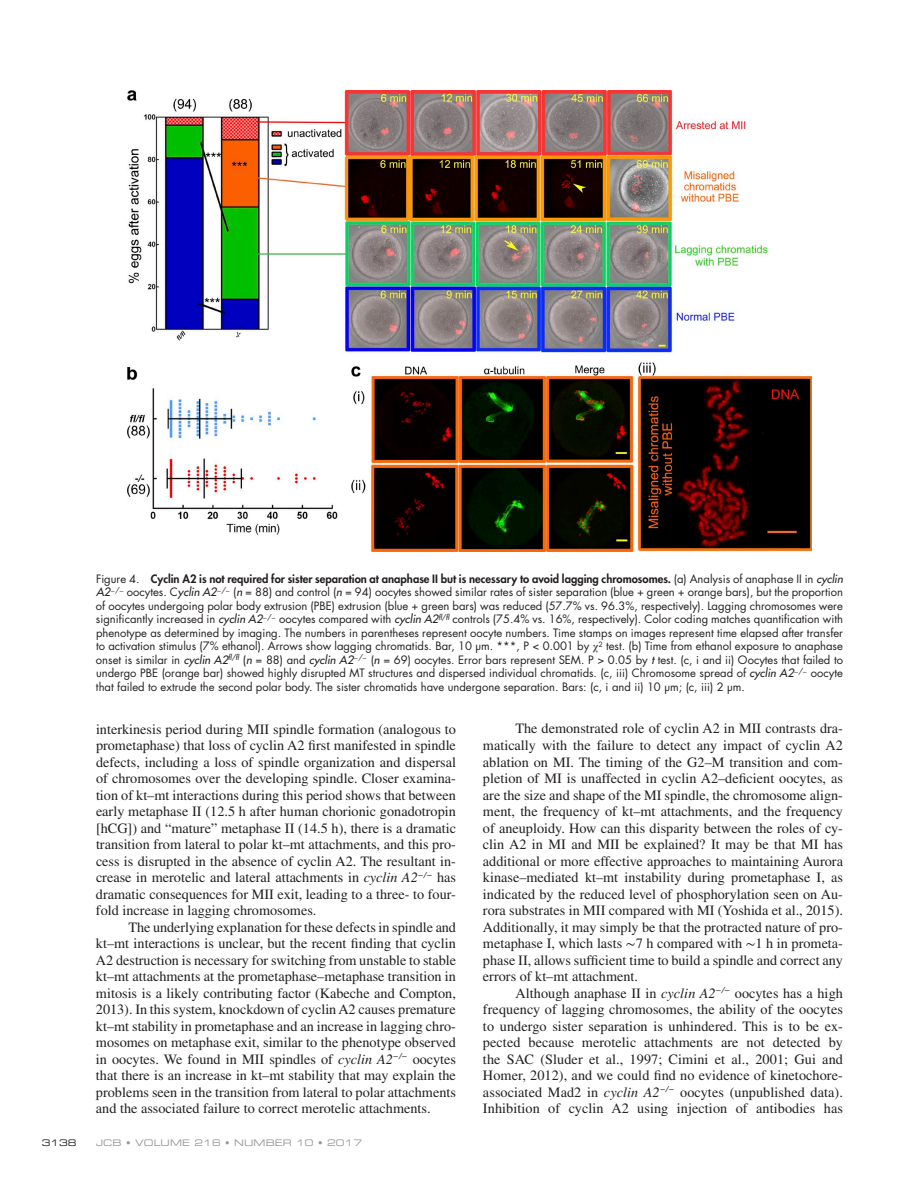
<style>
.page{position:relative;width:918px;height:1188px;background:#fff}
.page>*{position:absolute;margin:0;border:0;box-sizing:border-box;transform-origin:0 0}
.t1{font:14.25px/16.5px "Times LT Std";color:#231f20;text-align:justify}
.t2{font:11.25px/13.5px "Futura Std";color:#231f20;text-align:justify}
.t3{font:9px "Eurostile LT Std Ex 2";letter-spacing:.01em;color:#949698}
.t4{font:9px "Eurostile LT Std Ex 2";color:#231f20}
.s1{font-weight:800}
.s2{font-weight:500;font-style:italic}
.s3{font-family:"STIX General"}
.s4{font-style:italic}
</style>
<div class="page">
<img style="left:128px;top:90px;width:684px;height:461px">
<p class="t2" style="left:96px;top:572px;width:749px">Figure 4. <span class="s1">Cyclin A2 is not required for sister separation at anaphase II but is necessary to avoid lagging chromosomes.</span> (a) Analysis of anaphase II in <span class="s2">cyclin A2</span><sup>−</sup><sup>/</sup><sup>−</sup> oocytes. C<span class="s2">yclin A2</span><sup>−</sup><sup>/</sup><sup>−</sup> (<span class="s2">n</span> = 88) and control (<span class="s2">n</span> = 94) oocytes showed similar rates of sister separation (blue + green + orange bars), but the proportion of oocytes undergoing polar body extrusion (PBE) extrusion (blue + green bars) was reduced (57.7% vs. 96.3%, respectively). Lagging chromosomes were significantly increased in <span class="s2">cyclin A2</span><sup>−</sup><sup>/</sup><sup>−</sup> oocytes compared with <span class="s2">cyclin A2</span><sup>fl/fl</sup> controls (75.4% vs. 16%, respectively). Color coding matches quantification with phenotype as determined by imaging. The numbers in parentheses represent oocyte numbers. Time stamps on images represent time elapsed after transfer to activation stimulus (7% ethanol). Arrows show lagging chromatids. Bar, 10 µm. ***, P &lt; 0.001 by <span class="s3">χ</span><sup>2</sup> test. (b) Time from ethanol exposure to anaphase onset is similar in <span class="s2">cyclin A2</span><sup>fl/fl</sup> (<span class="s2">n</span> = 88) and <span class="s2">cyclin A2</span><sup>−</sup><sup>/</sup><sup>−</sup> (<span class="s2">n</span> = 69) oocytes. Error bars represent SEM. P &gt; 0.05 by <span class="s2">t</span> test. (c, i and ii) Oocytes that failed to undergo PBE (orange bar) showed highly disrupted MT structures and dispersed individual chromatids. (c, iii) Chromosome spread of <span class="s2">cyclin A2</span><sup>−</sup><sup>/</sup><sup>−</sup> oocyte that failed to extrude the second polar body. The sister chromatids have undergone separation. Bars: (c, i and ii) 10 µm; (c, iii) 2 µm.</p>
<p class="t1" style="left:96px;top:720px;width:362px">interkinesis period during MII spindle formation (analogous to prometaphase) that loss of cyclin A2 first manifested in spindle defects, including a loss of spindle organization and dispersal of chromosomes over the developing spindle. Closer examina&shy;tion of kt–mt interactions during this period shows that between early metaphase II (12.5 h after human chorionic gonadotropin [hCG]) and “mature” metaphase II (14.5 h), there is a dramatic transition from lateral to polar kt–mt attachments, and this pro&shy;cess is disrupted in the absence of cyclin A2. The resultant in&shy;crease in merotelic and lateral attachments in <span class="s4">cyclin A2</span><sup>−</sup><sup>/</sup><sup>−</sup> has dramatic consequences for MII exit, leading to a three- to four&shy;fold increase in lagging chromosomes.</p>
<p class="t1" style="left:96px;top:918px;width:362px;text-indent:32px">The underlying explanation for these defects in spindle and kt–mt interactions is unclear, but the recent finding that cyclin A2 destruction is necessary for switching from unstable to stable kt–mt attachments at the prometaphase–metaphase transition in mitosis is a likely contributing factor (Kabeche and Compton, 2013). In this system, knockdown of cyclin A2 causes premature kt–mt stability in prometaphase and an increase in lagging chro&shy;mosomes on metaphase exit, similar to the phenotype observed in oocytes. We found in MII spindles of <span class="s4">cyclin A2</span><sup>−</sup><sup>/</sup><sup>−</sup> oocytes that there is an increase in kt–mt stability that may explain the problems seen in the transition from lateral to polar attachments and the associated failure to correct merotelic attachments.</p>
<p class="t4" style="left:42px;top:1136px;width:36px">3138</p>
<p class="t3" style="left:96px;top:1136px;width:268px">JCB • VOLUME 216 • NUMBER 10 • 2017</p>
<p class="t1" style="left:483px;top:720px;width:362px;text-indent:32px">The demonstrated role of cyclin A2 in MII contrasts dra&shy;matically with the failure to detect any impact of cyclin A2 ablation on MI. The timing of the G2–M transition and com&shy;pletion of MI is unaffected in cyclin A2–deficient oocytes, as are the size and shape of the MI spindle, the chromosome align&shy;ment, the frequency of kt–mt attachments, and the frequency of aneuploidy. How can this disparity between the roles of cy&shy;clin A2 in MI and MII be explained? It may be that MI has additional or more effective approaches to maintaining Aurora kinase–mediated kt–mt instability during prometaphase I, as indicated by the reduced level of phosphorylation seen on Au&shy;rora substrates in MII compared with MI (Yoshida et al., 2015).<br>Additionally, it may simply be that the protracted nature of pro&shy;metaphase I, which lasts <span class="s3">∼</span>7 h compared with <span class="s3">∼</span>1 h in prometa&shy;phase II, allows sufficient time to build a spindle and correct any errors of kt–mt attachment.</p>
<p class="t1" style="left:483px;top:984px;width:362px;text-indent:32px">Although anaphase II in <span class="s4">cyclin A2</span><sup>−</sup><sup>/</sup><sup>−</sup> oocytes has a high frequency of lagging chromosomes, the ability of the oocytes to undergo sister separation is unhindered. This is to be ex&shy;pected because merotelic attachments are not detected by the SAC (Sluder et al., 1997; Cimini et al., 2001; Gui and Homer, 2012), and we could find no evidence of kinetochore&shy;associated Mad2 in <span class="s4">cyclin A2</span><sup>−</sup><sup>/</sup><sup>−</sup> oocytes (unpublished data).<br>Inhibition of cyclin A2 using injection of antibodies has</p>
</div>
